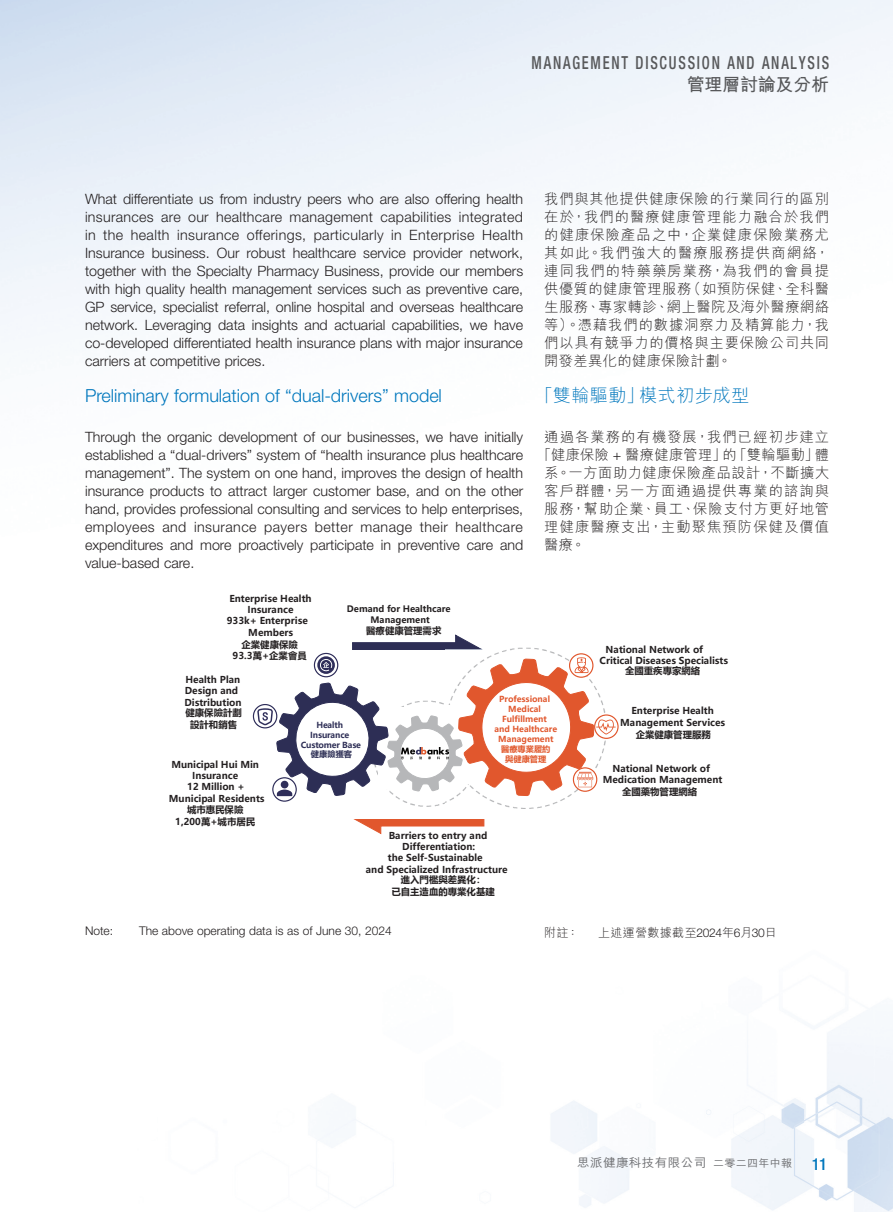
<style>
.page{position:relative;width:893px;height:1212px;background:#fff}
.page>*{position:absolute;margin:0;border:0;box-sizing:border-box;transform-origin:0 0}
.t1{font:300 18px "Helvetica Neue LT Std";color:#0077bd}
.t2{font:500 condensed 18px "Helvetica Neue LT Std";letter-spacing:.125em;color:#57585a;scale:.8 1}
.t3{font:300 18px "M Hei HK";letter-spacing:.03em;color:#0077bd}
.t4{font:700 18px "M Hei HK";letter-spacing:-.01em;color:#57585a}
.t5{font:300 14.25px/18px "Helvetica Neue LT Std";color:#231f20;text-align:justify}
.t6{font:300 14.25px/18px "M Hei HK";letter-spacing:.065em;color:#231f20;text-align:justify}
.t7{font:300 14.25px "M Hei HK";letter-spacing:.025em;color:#231f20}
.t8{font:300 14.25px "M Hei HK";letter-spacing:.04em;color:#231f20}
.t9{font:300 12px "Helvetica Neue LT Std";color:#231f20}
.t10{font:300 12px "M Hei HK";letter-spacing:.03em;color:#231f20}
.t11{font:500 12px "M Hei HK";letter-spacing:.03em;color:#6c6d70;scale:1.05 1}
.t12{font:700 9.45px/11.2px "Microsoft Ya Hei";color:#231f20;text-align:center}
.t13{font:700 8.85px/10.6px "Microsoft Ya Hei";color:#231f20;text-align:center}
.t14{font:700 8.25px/9.9px "Microsoft Ya Hei";color:#e1572d;text-align:center}
.t15{font:700 8.25px/9.9px "Microsoft Ya Hei";letter-spacing:-.015em;color:#2d2e55;text-align:center}
.t16{font:700 8.25px/9.9px "Microsoft Ya Hei";color:#e1592d;text-align:center}
.t17{font:700 8.25px "Microsoft Ya Hei";color:#2d2f55}
.s1{font-family:"Helvetica Neue LT Std"}
.s2{font-size:10.5px}
.s3{font-family:"Helvetica Neue LT Std";font-stretch:condensed;font-size:16.5px;color:#0077bd}
</style>
<div class="page">
<div style="left:594px;top:714px;width:25px;height:25px;border:1px solid #e1572d;border-radius:50%"></div>
<svg style="left:253px;top:635px;width:365px;height:199px"></svg>
<p class="t2" style="left:532px;top:52px;width:373px">MANAGEMENT DISCUSSION AND ANALYSIS</p>
<p class="t4" style="left:687px;top:72px;width:144px">管理層討論及分析</p>
<p class="t5" style="left:85px;top:190px;width:440px">What differentiate us from industry peers who are also offering health insurances are our healthcare management capabilities integrated in the health insurance offerings, particularly in Enterprise Health Insurance business. Our robust healthcare service provider network, together with the Specialty Pharmacy Business, provide our members with high quality health management services such as preventive care, GP service, specialist referral, online hospital and overseas healthcare network. Leveraging data insights and actuarial capabilities, we have co-developed differentiated health insurance plans with major insurance carriers at competitive prices.</p>
<p class="t1" style="left:85px;top:385px;width:358px">Preliminary formulation of “dual-drivers” model</p>
<p class="t5" style="left:85px;top:428px;width:440px">Through the organic development of our businesses, we have initially established a “dual-drivers” system of “health insurance plus healthcare management”. The system on one hand, improves the design of health insurance products to attract larger customer base, and on the other hand, provides professional consulting and services to help enterprises, employees and insurance payers better manage their healthcare expenditures and more proactively participate in preventive care and value-based care.</p>
<p class="t12" style="left:227px;top:592px;width:86px">Enterprise Health<br>Insurance<br>933k+ Enterprise<br>Members</p>
<p class="t13" style="left:347px;top:603px;width:105px">Demand for Healthcare<br>Management</p>
<p class="t12" style="left:366px;top:624px;width:77px">醫療健康管理需求</p>
<p class="t6" style="left:544px;top:190px;width:286px">我們與其他提供健康保險的行業同行的區別在於，我們的醫療健康管理能力融合於我們的健康保險產品之中，企業健康保險業務尤其如此。我們強大的醫療服務提供商網絡，連同我們的特藥藥房業務，為我們的會員提供優質的健康管理服務（如預防保健、全科醫生服務、專家轉診、網上醫院及海外醫療網絡等）。憑藉我們的數據洞察力及精算能力，我們以具有競爭力的價格與主要保險公司共同開發差異化的健康保險計劃。</p>
<p class="t3" style="left:535px;top:386px;width:216px">「雙輪驅動」模式初步成型</p>
<p class="t6" style="left:544px;top:428px;width:286px">通過各業務的有機發展，我們已經初步建立</p>
<p class="t7" style="left:537px;top:448px;width:294px">「健康保險 <span class="s1">+</span> 醫療健康管理」的「雙輪驅動」體</p>
<p class="t8" style="left:544px;top:466px;width:286px">系。一方面助力健康保險產品設計，不斷擴大</p>
<p class="t6" style="left:544px;top:482px;width:286px">客戶群體，另一方面通過提供專業的諮詢與</p>
<p class="t6" style="left:544px;top:500px;width:286px">服務，幫助企業、員工、保險支付方更好地管</p>
<p class="t6" style="left:544px;top:518px;width:286px">理健康醫療支出，主動聚焦預防保健及價值</p>
<p class="t6" style="left:544px;top:536px;width:43px">醫療。</p>
<p class="t12" style="left:233px;top:638px;width:76px">企業健康保險<br>93.3萬+企業會員</p>
<p class="t12" style="left:184px;top:674px;width:59px;text-align:left">Health Plan<br>Design and<br>Distribution</p>
<p class="t12" style="left:185px;top:707px;width:58px">健康保險計劃設計和銷售</p>
<p class="t12" style="left:169px;top:758px;width:97px">Municipal Hui Min<br>Insurance<br>12 Million +<br>Municipal Residents</p>
<p class="t12" style="left:175px;top:804px;width:82px">城市惠民保險<br>1,200萬+城市居民</p>
<p class="t14" style="left:494px;top:694px;width:64px">Professional<br>Medical<br>Fulfillment<br>and Healthcare<br>Management</p>
<p class="t15" style="left:301px;top:720px;width:62px">Health<br>Insurance<br>Customer Base</p>
<p class="t17" style="left:311px;top:748px;width:43px">健康險獲客</p>
<p class="t16" style="left:501px;top:744px;width:51px">醫療專業履約與健康管理</p>
<p class="t12" style="left:366px;top:829px;width:143px">Barriers to entry and<br>Differentiation:<br>the Self-Sustainable<br>and Specialized Infrastructure</p>
<p class="t12" style="left:391px;top:874px;width:105px">進入門檻與差異化：<br>已自主造血的專業化基建</p>
<p class="t12" style="left:600px;top:643px;width:130px;text-align:left;text-indent:6px">National Network of<br>Critical Diseases Specialists</p>
<p class="t12" style="left:625px;top:665px;width:77px">全國重疾專家網絡</p>
<p class="t12" style="left:620px;top:705px;width:106px">Enterprise Health<br>Management Services</p>
<p class="t12" style="left:603px;top:762px;width:121px">National Network of<br>Medication Management</p>
<p class="t12" style="left:636px;top:729px;width:77px">企業健康管理服務</p>
<p class="t12" style="left:622px;top:786px;width:77px">全國藥物管理網絡</p>
<p class="t9" style="left:85px;top:923px;width:30px">Note:</p>
<p class="t9" style="left:139px;top:923px;width:254px">The above operating data is as of June 30, 2024</p>
<p class="t10" style="left:544px;top:926px;width:36px">附註：</p>
<p class="t10" style="left:598px;top:926px;width:180px">上述運營數據截至<span class="s1">2024</span>年<span class="s1">6</span>月<span class="s1">30</span>日</p>
<p class="t11" style="left:577px;top:1154px;width:239px">思派健康科技有限公司 <span class="s2">二零二四年中報</span> <span class="s3">11</span></p>
</div>
